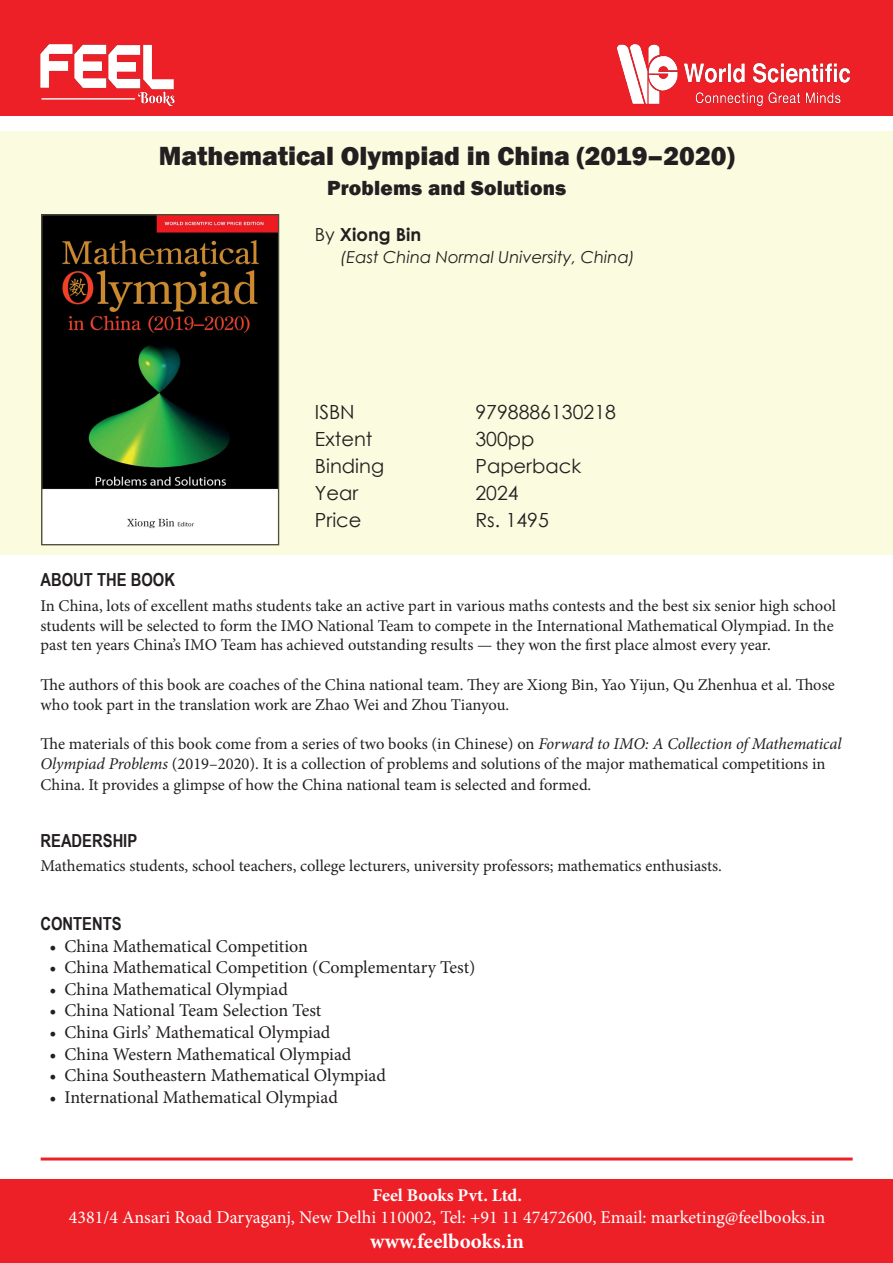
<style>
.page{position:relative;width:893px;height:1263px;background:#fff}
.page>*{position:absolute;margin:0;border:0;box-sizing:border-box;transform-origin:0 0}
.t1{font:800 27px "Franklin Gothic";color:#231f20}
.t2{font:800 21px "Franklin Gothic";letter-spacing:.01em;color:#231f20}
.t3{font:700 21px "Minion Pro";color:#fff}
.t4{font:19.5px "Century Gothic";color:#231f20}
.t5{font:18px "Minion Pro";color:#231f20}
.t6{font:18px "Minion Pro";color:#fff}
.t7{font:700 18px "Arial Narrow";color:#231f20}
.t8{font:700 18px "Minion Pro";color:#fff}
.t9{font:700 18px "Century Gothic";color:#231f20}
.Text{font:16.5px/19.8px "Minion Pro";color:#231f20}
.t10{font:italic 16.5px "Century Gothic";color:#231f20}
.s1{font-weight:400}
.s2{font-style:italic}
</style>
<div class="page">
<div style="left:0;top:0;width:893px;height:115px;background:#ee2027"></div>
<img style="left:40px;top:44px;width:135px;height:62px">
<img style="left:616px;top:44px;width:235px;height:63px">
<div style="left:0;top:1179px;width:893px;height:84px;background:#ee2027"></div>
<div style="left:0;top:131px;width:893px;height:424px;background:#fbfbe0"></div>
<img style="left:43px;top:216px;width:234px;height:327px">
<div style="left:41px;top:214px;width:238px;height:331px;border:1px solid #524f3e"></div>
<hr style="left:41px;top:1157px;width:812px;height:3px;background:#ee2027">
<p class="t1" style="left:159px;top:138px;width:577px">Mathematical Olympiad in China (2019–2020)</p>
<p class="t2" style="left:327px;top:174px;width:241px">Problems and Solutions</p>
<p class="t9" style="left:315px;top:221px;width:108px"><span class="s1">By</span> Xiong Bin</p>
<p class="t10" style="left:340px;top:245px;width:296px">(East China Normal University, China)</p>
<p class="t4" style="left:315px;top:399px;width:41px">ISBN</p>
<p class="t4" style="left:475px;top:399px;width:142px">9798886130218</p>
<p class="t4" style="left:315px;top:426px;width:59px">Extent</p>
<p class="t4" style="left:475px;top:426px;width:61px">300pp</p>
<p class="t4" style="left:315px;top:453px;width:71px">Binding</p>
<p class="t4" style="left:475px;top:453px;width:107px">Paperback</p>
<p class="t4" style="left:315px;top:480px;width:45px">Year</p>
<p class="t4" style="left:475px;top:480px;width:45px">2024</p>
<p class="t4" style="left:315px;top:507px;width:48px">Price</p>
<p class="t4" style="left:475px;top:507px;width:75px">Rs. 1495</p>
<p class="t7" style="left:40px;top:566px;width:136px">ABOUT THE BOOK</p>
<p class="Text" style="left:40px;top:596px;width:797px">In China, lots of excellent maths students take an active part in various maths contests and the best six senior high school students will be selected to form the IMO National Team to compete in the International Mathematical Olympiad. In the past ten years China’s IMO Team has achieved outstanding results — they won the first place almost every year.</p>
<p class="Text" style="left:40px;top:675px;width:796px">The authors of this book are coaches of the China national team. They are Xiong Bin, Yao Yijun, Qu Zhenhua et al. Those who took part in the translation work are Zhao Wei and Zhou Tianyou.</p>
<p class="Text" style="left:40px;top:734px;width:802px;line-height:20.4px">The materials of this book come from a series of two books (in Chinese) on <span class="s2">Forward to IMO: A Collection of Mathematical<br>Olympiad Problems</span> (2019–2020). It is a collection of problems and solutions of the major mathematical competitions in<br>China. It provides a glimpse of how the China national team is selected and formed.</p>
<p class="t7" style="left:40px;top:827px;width:98px">READERSHIP</p>
<p class="Text" style="left:40px;top:856px;width:683px">Mathematics students, school teachers, college lecturers, university professors; mathematics enthusiasts.</p>
<p class="t7" style="left:40px;top:910px;width:83px">CONTENTS</p>
<p class="t5" style="left:49px;top:934px;width:260px">• China Mathematical Competition</p>
<p class="t5" style="left:49px;top:955px;width:427px">• China Mathematical Competition (Complementary Test)</p>
<p class="t5" style="left:49px;top:977px;width:240px">• China Mathematical Olympiad</p>
<p class="t5" style="left:49px;top:998px;width:273px">• China National Team Selection Test</p>
<p class="t5" style="left:49px;top:1020px;width:282px">• China Girls’ Mathematical Olympiad</p>
<p class="t5" style="left:49px;top:1042px;width:303px">• China Western Mathematical Olympiad</p>
<p class="t5" style="left:49px;top:1063px;width:338px">• China Southeastern Mathematical Olympiad</p>
<p class="t5" style="left:49px;top:1085px;width:290px">• International Mathematical Olympiad</p>
<p class="t8" style="left:372px;top:1182px;width:151px">Feel Books Pvt. Ltd.</p>
<p class="t6" style="left:69px;top:1205px;width:758px">4381/4 Ansari Road Daryaganj, New Delhi 110002, Tel: +91 11 47472600, Email: marketing@feelbooks.in</p>
<p class="t3" style="left:370px;top:1226px;width:156px">www.feelbooks.in</p>
</div>
